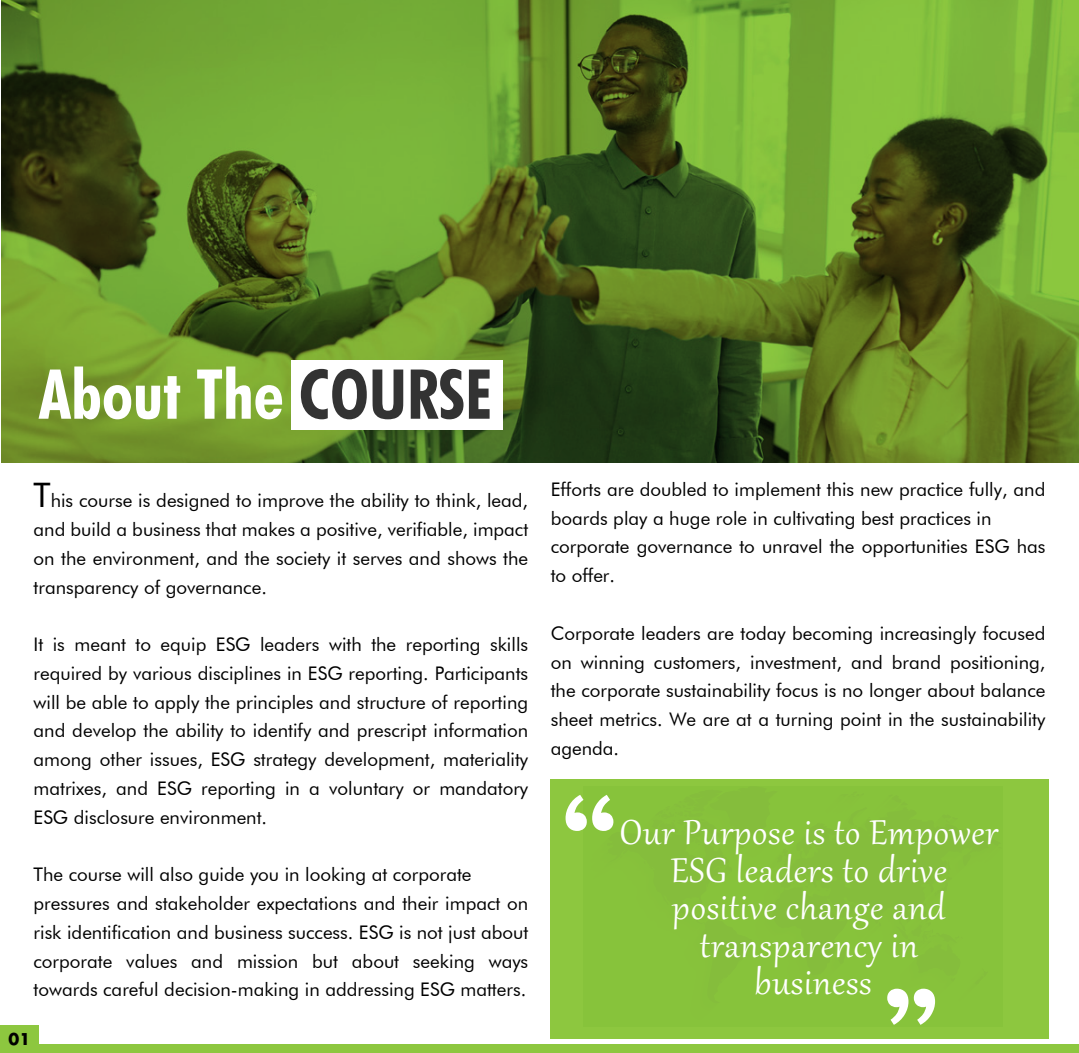
<style>
.page{position:relative;width:1079px;height:1053px;background:#fff}
.page>*{position:absolute;margin:0;border:0;box-sizing:border-box;transform-origin:0 0}
.t1{font:700 condensed 69px "Futura BT";color:#fff}
.t2{font:42.5px/37.5px "Gabriola";letter-spacing:.02em;color:#fff;text-align:center}
.t3{font:18.75px/28.8px "Futura BT";color:#000;text-align:justify}
.t4{font:700 15.88px "Futura LT";color:#000}
.s1{color:#333}
.s2{font-size:33.75px}
</style>
<div class="page">
<div style="left:1px;top:1044px;width:1077px;height:8px;background:#8dc73f"></div>
<div style="left:0;top:1025px;width:39px;height:27px;background:#8dc73f"></div>
<svg style="left:1px;top:0;width:1077px;height:462px;background:#5e8328"></svg>
<div style="left:291px;top:360px;width:212px;height:70px;background:#fff"></div>
<div style="left:550px;top:779px;width:498px;height:259px;background:#8dc73f"></div>
<svg style="left:565px;top:795px;width:48px;height:36px"></svg>
<svg style="left:887px;top:988px;width:48px;height:36px"></svg>
<h1 class="t1" style="left:39px;top:352px;width:455px">About The <span class="s1">COURSE</span></h1>
<p class="t3" style="left:34px;top:486px;width:496px"><span class="s2">T</span>his course is designed to improve the ability to think, lead, and build a business that makes a positive, verifiable, impact on the environment, and the society it serves and shows the transparency of governance.</p>
<p class="t3" style="left:34px;top:630px;width:496px">It is meant to equip ESG leaders with the reporting skills required by various disciplines in ESG reporting. Participants will be able to apply the principles and structure of reporting and develop the ability to identify and prescript information among other issues, ESG strategy development, materiality matrixes, and ESG reporting in a voluntary or mandatory ESG disclosure environment.</p>
<p class="t3" style="left:34px;top:860px;width:496px;text-align:left">The course will also guide you in looking at corporate pressures and stakeholder expectations and their impact on risk identification and business success. ESG is not just about corporate values and mission but about seeking ways towards careful decision-making in addressing ESG matters.</p>
<p class="t4" style="left:9px;top:1028px;width:23px">01</p>
<p class="t3" style="left:550px;top:475px;width:496px;text-align:left">Efforts are doubled to implement this new practice fully, and boards play a huge role in cultivating best practices in corporate governance to unravel the opportunities ESG has to offer.</p>
<p class="t3" style="left:550px;top:618px;width:496px">Corporate leaders are today becoming increasingly focused on winning customers, investment, and brand positioning, the corporate sustainability focus is no longer about balance sheet metrics. We are at a turning point in the sustainability agenda.</p>
<h2 class="t2" style="left:620px;top:811px;width:379px">Our Purpose is to Empower<br>ESG leaders to drive positive change and transparency in<br>business</h2>
</div>
